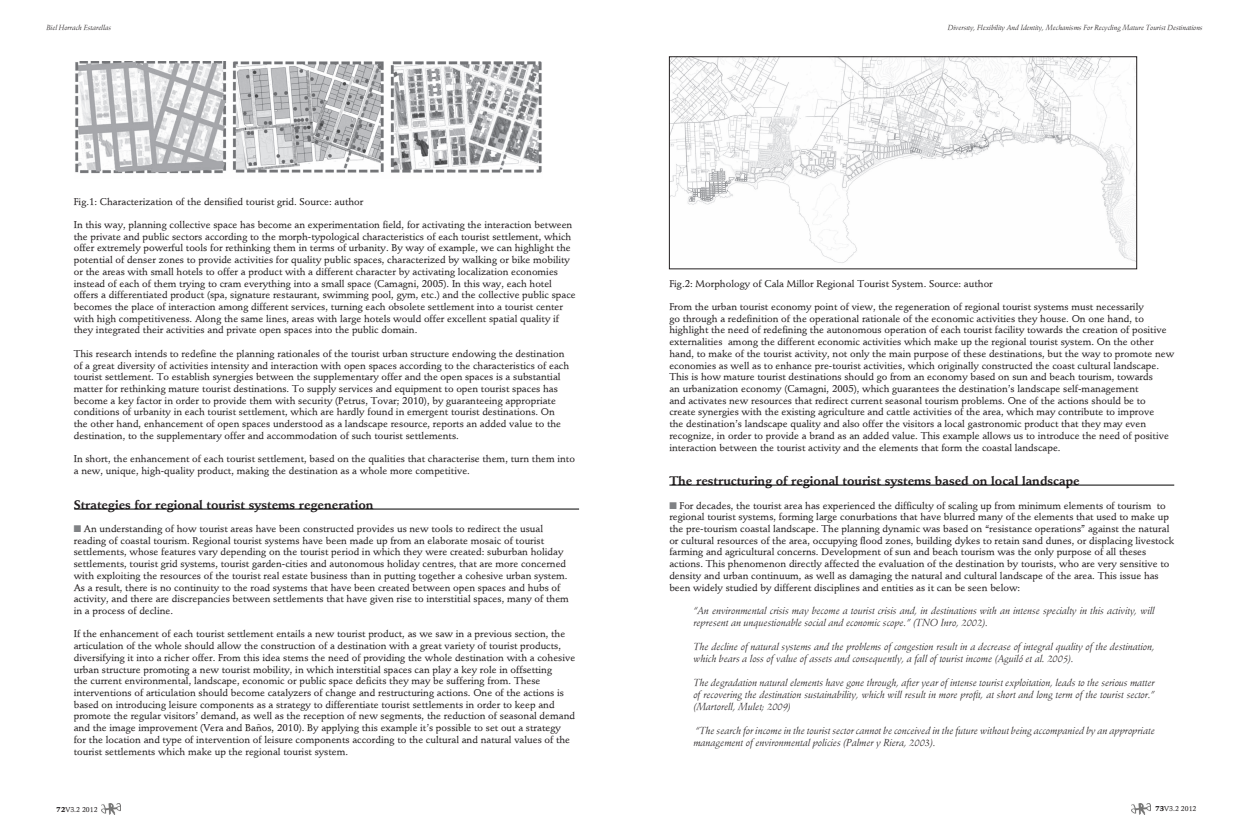
<style>
.page{position:relative;width:1248px;height:837px;background:#fff}
.page>*{position:absolute;margin:0;border:0;box-sizing:border-box;transform-origin:0 0}
.t1{font:700 12.2px "Stempel Schneidler LT";color:#231f20}
.t2{font:italic 10px/12px "Stempel Schneidler LT";color:#231f20}
.t3{font:500 9.8px/11.7px "Stempel Schneidler LT";color:#231f20}
.t4{font:italic 7.2px "Stempel Schneidler LT";color:#231f20}
.t5{font:500 7px "Stempel Schneidler LT";color:#231f20}
.s1{color:#808285}
.s2{font-weight:900}
</style>
<div class="page">
<img style="left:101px;top:803px;width:20px;height:11px">
<img style="left:1131px;top:803px;width:19px;height:11px">
<img style="left:75px;top:62px;width:467px;height:112px">
<hr style="left:74px;top:508px;width:505px;height:1px;background:#000">
<img style="left:671px;top:59px;width:463px;height:204px">
<hr style="left:669px;top:484px;width:505px;height:1px;background:#000">
<p class="t4" style="left:46px;top:23px;width:66px">Biel Horrach Estarellas</p>
<p class="t3" style="left:74px;top:195px;width:291px">Fig.1: Characterization of the densified tourist grid. Source: author</p>
<p class="t3" style="left:74px;top:219px;width:503px">In this way, planning collective space has become an experimentation field, for activating the interaction between the private and public sectors according to the morph-typological characteristics of each tourist settlement, which offer extremely powerful tools for rethinking them in terms of urbanity. By way of example, we can highlight the potential of denser zones to provide activities for quality public spaces, characterized by walking or bike mobility or the areas with small hotels to offer a product with a different character by activating localization economies instead of each of them trying to cram everything into a small space (Camagni, 2005). In this way, each hotel offers a differentiated product (spa, signature restaurant, swimming pool, gym, etc.) and the collective public space becomes the place of interaction among different services, turning each obsolete settlement into a tourist center with high competitiveness. Along the same lines, areas with large hotels would offer excellent spatial quality if they integrated their activities and private open spaces into the public domain.</p>
<p class="t3" style="left:74px;top:347px;width:497px">This research intends to redefine the planning rationales of the tourist urban structure endowing the destination of a great diversity of activities intensity and interaction with open spaces according to the characteristics of each tourist settlement. To establish synergies between the supplementary offer and the open spaces is a substantial matter for rethinking mature tourist destinations. To supply services and equipment to open tourist spaces has become a key factor in order to provide them with security (Petrus, Tovar; 2010), by guaranteeing appropriate conditions of urbanity in each tourist settlement, which are hardly found in emergent tourist destinations. On the other hand, enhancement of open spaces understood as a landscape resource, reports an added value to the destination, to the supplementary offer and accommodation of such tourist settlements.</p>
<p class="t3" style="left:74px;top:453px;width:502px">In short, the enhancement of each tourist settlement, based on the qualities that characterise them, turn them into a new, unique, high-quality product, making the destination as a whole more competitive.</p>
<p class="t1" style="left:74px;top:496px;width:301px">Strategies for regional tourist systems regeneration</p>
<p class="t3" style="left:74px;top:522px;width:496px"><span class="s1">■</span> An understanding of how tourist areas have been constructed provides us new tools to redirect the usual reading of coastal tourism. Regional tourist systems have been made up from an elaborate mosaic of tourist settlements, whose features vary depending on the tourist period in which they were created: suburban holiday settlements, tourist grid systems, tourist garden-cities and autonomous holiday centres, that are more concerned with exploiting the resources of the tourist real estate business than in putting together a cohesive urban system.<br>As a result, there is no continuity to the road systems that have been created between open spaces and hubs of activity, and there are discrepancies between settlements that have given rise to interstitial spaces, many of them in a process of decline.</p>
<p class="t3" style="left:74px;top:628px;width:503px">If the enhancement of each tourist settlement entails a new tourist product, as we saw in a previous section, the articulation of the whole should allow the construction of a destination with a great variety of tourist products, diversifying it into a richer offer. From this idea stems the need of providing the whole destination with a cohesive urban structure promoting a new tourist mobility, in which interstitial spaces can play a key role in offsetting<br>the current environmental, landscape, economic or public space deficits they may be suffering from. These interventions of articulation should become catalyzers of change and restructuring actions. One of the actions is based on introducing leisure components as a strategy to differentiate tourist settlements in order to keep and promote the regular visitors’ demand, as well as the reception of new segments, the reduction of seasonal demand and the image improvement (Vera and Baños, 2010). By applying this example it’s possible to set out a strategy for the location and type of intervention of leisure components according to the cultural and natural values of the tourist settlements which make up the regional tourist system.</p>
<p class="t4" style="left:947px;top:23px;width:256px">Diversıty, Flexibility And Identity, Mechanisms For Recycling Mature Tourist Destinations</p>
<p class="t3" style="left:669px;top:277px;width:325px">Fig.2: Morphology of Cala Millor Regional Tourist System. Source: author</p>
<p class="t3" style="left:669px;top:301px;width:506px">From the urban tourist economy point of view, the regeneration of regional tourist systems must necessarily<br>go through a redefinition of the operational rationale of the economic activities they house. On one hand, to highlight the need of redefining the autonomous operation of each tourist facility towards the creation of positive externalities among the different economic activities which make up the regional tourist system. On the other hand, to make of the tourist activity, not only the main purpose of these destinations, but the way to promote new economies as well as to enhance pre-tourist activities, which originally constructed the coast cultural landscape.<br>This is how mature tourist destinations should go from an economy based on sun and beach tourism, towards<br>an urbanization economy (Camagni, 2005), which guarantees the destination’s landscape self-management<br>and activates new resources that redirect current seasonal tourism problems. One of the actions should be to create synergies with the existing agriculture and cattle activities of the area, which may contribute to improve<br>the destination’s landscape quality and also offer the visitors a local gastronomic product that they may even recognize, in order to provide a brand as an added value. This example allows us to introduce the need of positive interaction between the tourist activity and the elements that form the coastal landscape.</p>
<p class="t1" style="left:669px;top:473px;width:412px">The restructuring of regional tourist systems based on local landscape</p>
<p class="t3" style="left:669px;top:499px;width:506px"><span class="s1">■</span> For decades, the tourist area has experienced the difficulty of scaling up from minimum elements of tourism to regional tourist systems, forming large conurbations that have blurred many of the elements that used to make up the pre-tourism coastal landscape. The planning dynamic was based on “resistance operations” against the natural or cultural resources of the area, occupying flood zones, building dykes to retain sand dunes, or displacing livestock farming and agricultural concerns. Development of sun and beach tourism was the only purpose of all theses actions. This phenomenon directly affected the evaluation of the destination by tourists, who are very sensitive to density and urban continuum, as well as damaging the natural and cultural landscape of the area. This issue has been widely studied by different disciplines and entities as it can be seen below:</p>
<p class="t2" style="left:693px;top:604px;width:462px">“An environmental crisis may become a tourist crisis and, in destinations with an intense specialty in this activity, will represent an unquestionable social and economic scope.” (TNO Inro, 2002).</p>
<p class="t2" style="left:693px;top:640px;width:462px">The decline of natural systems and the problems of congestion result in a decrease of integral quality of the destination, which bears a loss of value of assets and consequently, a fall of tourist income (Aguiló et al. 2005).</p>
<p class="t2" style="left:693px;top:676px;width:463px;text-align:justify">The degradation natural elements have gone through, after year of intense tourist exploitation, leads to the serious matter of recovering the destination sustainability, which will result in more profit, at short and long term of the tourist sector.” (Martorell, Mulet; 2009)</p>
<p class="t2" style="left:693px;top:724px;width:463px">“The search for income in the tourist sector cannot be conceived in the future without being accompanied by an appropriate management of environmental policies (Palmer y Riera, 2003).</p>
<p class="t5" style="left:57px;top:805px;width:42px"><span class="s2">72</span>V3.2 2012</p>
<p class="t5" style="left:1155px;top:804px;width:42px"><span class="s2">73</span>V3.2 2012</p>
</div>
